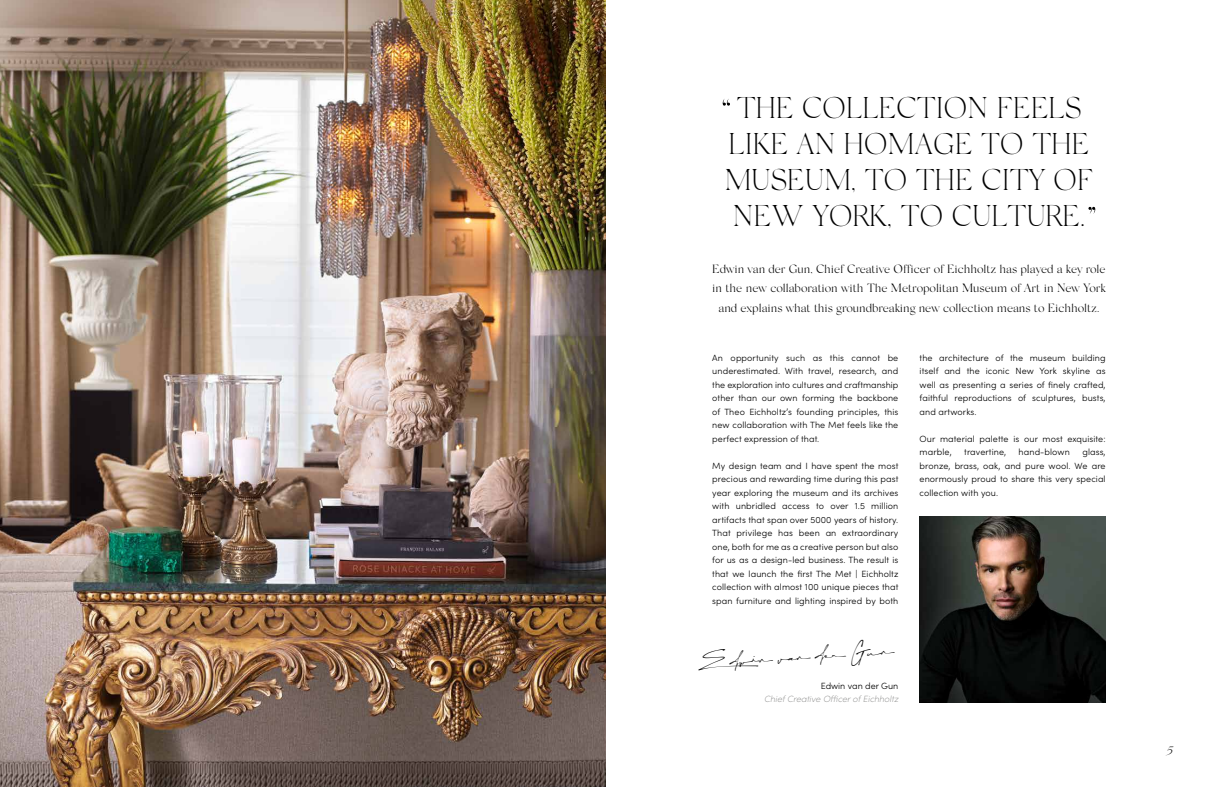
<style>
.page{position:relative;width:1212px;height:787px;background:#fff}
.page>*{position:absolute;margin:0;border:0;box-sizing:border-box;transform-origin:0 0}
.t1{font:200 30px/36px "Silk Serif";color:#000;text-align:center}
.t2{font:19.5px "Southera";color:#000}
.t3{font:300 12px/19.5px "Silk Serif";color:#000;text-align:center}
.t4{font:italic 200 12px "Silk Serif";color:#000}
.t5{font:300 9px/13.5px "Sofia Pro";letter-spacing:.01em;color:#000;text-align:justify}
.t6{font:italic 200 9px "Sofia Pro";color:#878786}
</style>
<div class="page">
<img style="left:0;top:0;width:606px;height:787px">
<svg style="left:1088px;top:207px;width:7px;height:7px"></svg>
<svg style="left:722px;top:99px;width:8px;height:7px"></svg>
<img style="left:919px;top:516px;width:187px;height:186px">
<h1 class="t1" style="left:725px;top:90px;width:370px">THE COLLECTION FEELS<br>LIKE AN HOMAGE TO THE<br>MUSEUM, TO THE CITY OF<br>NEW YORK, TO CULTURE.</h1>
<h3 class="t3" style="left:712px;top:259px;width:395px">Edwin van der Gun, Chief Creative Officer of Eichholtz has played a key role in the new collaboration with The Metropolitan Museum of Art in New York and explains what this groundbreaking new collection means to Eichholtz.</h3>
<p class="t5" style="left:712px;top:350px;width:188px">An opportunity such as this cannot be underestimated. With travel, research, and the exploration into cultures and craftmanship other than our own forming the backbone of Theo Eichholtz’s founding principles, this new collaboration with The Met feels like the perfect expression of that.</p>
<p class="t5" style="left:712px;top:458px;width:188px">My design team and I have spent the most precious and rewarding time during this past year exploring the museum and its archives with unbridled access to over 1.5 million artifacts that span over 5000 years of history.<br>That privilege has been an extraordinary one, both for me as a creative person but also for us as a design-led business. The result is that we launch the first The Met | Eichholtz collection with almost 100 unique pieces that span furniture and lighting inspired by both</p>
<h2 class="t2" style="left:701px;top:649px;width:193px;rotate:-4deg">E dwin van der Gun</h2>
<p class="t5" style="left:821px;top:678px;width:79px">Edwin van der Gun</p>
<p class="t6" style="left:764px;top:692px;width:136px">Chief Creative Officer of Eichholtz</p>
<p class="t5" style="left:919px;top:350px;width:188px">the architecture of the museum building itself and the iconic New York skyline as well as presenting a series of finely crafted, faithful reproductions of sculptures, busts, and artworks.</p>
<p class="t5" style="left:919px;top:431px;width:188px">Our material palette is our most exquisite: marble,</p>
<p class="t5" style="left:919px;top:445px;width:188px;text-indent:163px">glass, bronze, brass, oak, and pure wool. We are enormously proud to share this very special collection with you.</p>
<p class="t5" style="left:964px;top:445px;width:43px">travertine,</p>
<p class="t5" style="left:1018px;top:445px;width:53px">hand-blown</p>
<h3 class="t4" style="left:1166px;top:744px;width:8px">5</h3>
</div>
